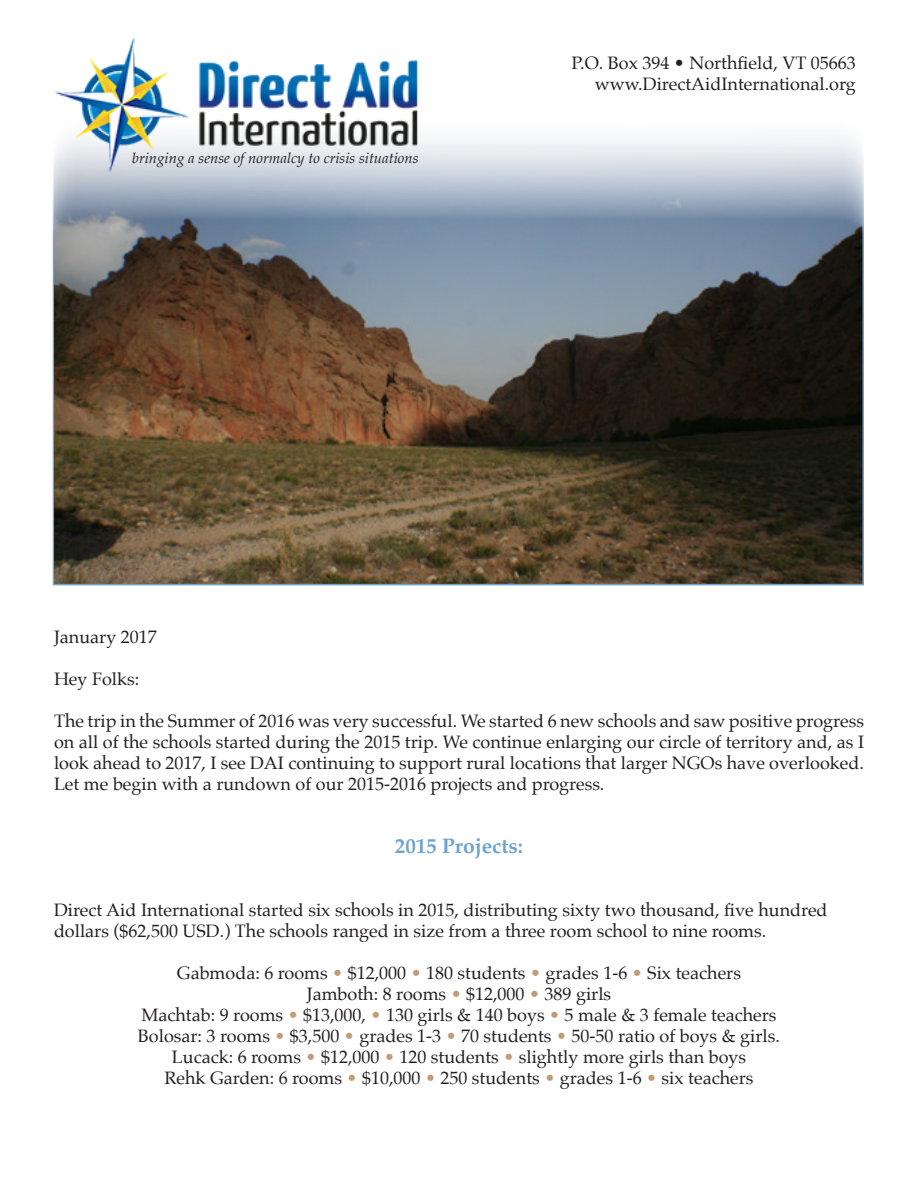
<style>
.page{position:relative;width:918px;height:1188px;background:#fff}
.page>*{position:absolute;margin:0;border:0;box-sizing:border-box;transform-origin:0 0}
.No_Spacing{font:700 21px "Palatino";color:#6da4cd}
.No_Spacing-2{font:18px/21px "Palatino";color:#231f20;text-align:justify}
.t1{font:italic 14.85px "Palatino";color:#231f20}
.s1{color:#c19c76}
</style>
<div class="page">
<svg style="left:52px;top:111px;width:812px;height:475px;background:#6b665e"></svg>
<img style="left:54px;top:38px;width:363px;height:134px">
<p class="t1" style="left:132px;top:145px;width:288px">bringing a sense of normalcy to crisis situations</p>
<p class="No_Spacing-2" style="left:572px;top:52px;width:286px">P.O. Box 394 • Northfield, VT 05663</p>
<p class="No_Spacing-2" style="left:595px;top:74px;width:262px">www.DirectAidInternational.org</p>
<p class="No_Spacing-2" style="left:54px;top:627px;width:104px">January 2017</p>
<p class="No_Spacing-2" style="left:54px;top:669px;width:87px">Hey Folks:</p>
<p class="No_Spacing-2" style="left:54px;top:711px;width:812px">The trip in the Summer of 2016 was very successful. We started 6 new schools and saw positive progress on all of the schools started during the 2015 trip. We continue enlarging our circle of territory and, as I look ahead to 2017, I see DAI continuing to support rural locations that larger NGOs have overlooked.<br>Let me begin with a rundown of our 2015-2016 projects and progress.</p>
<p class="No_Spacing" style="left:395px;top:828px;width:130px">2015 Projects:</p>
<p class="No_Spacing-2" style="left:54px;top:900px;width:775px">Direct Aid International started six schools in 2015, distributing sixty two thousand, five hundred</p>
<p class="No_Spacing-2" style="left:54px;top:921px;width:714px">dollars ($62,500 USD.) The schools ranged in size from a three room school to nine rooms.</p>
<p class="No_Spacing-2" style="left:177px;top:963px;width:566px">Gabmoda: 6 rooms <span class="s1">•</span> $12,000 <span class="s1">•</span> 180 students <span class="s1">•</span> grades 1-6 <span class="s1">•</span> Six teachers</p>
<p class="No_Spacing-2" style="left:307px;top:984px;width:306px">Jamboth: 8 rooms <span class="s1">•</span> $12,000 <span class="s1">•</span> 389 girls</p>
<p class="No_Spacing-2" style="left:141px;top:1005px;width:637px">Machtab: 9 rooms <span class="s1">•</span> $13,000, <span class="s1">•</span> 130 girls &amp; 140 boys <span class="s1">•</span> 5 male &amp; 3 female teachers</p>
<p class="No_Spacing-2" style="left:138px;top:1026px;width:644px">Bolosar: 3 rooms <span class="s1">•</span> $3,500 <span class="s1">•</span> grades 1-3 <span class="s1">•</span> 70 students <span class="s1">•</span> 50-50 ratio of boys &amp; girls.</p>
<p class="No_Spacing-2" style="left:172px;top:1047px;width:576px">Lucack: 6 rooms <span class="s1">•</span> $12,000 <span class="s1">•</span> 120 students <span class="s1">•</span> slightly more girls than boys</p>
<p class="No_Spacing-2" style="left:164px;top:1068px;width:591px">Rehk Garden: 6 rooms <span class="s1">•</span> $10,000 <span class="s1">•</span> 250 students <span class="s1">•</span> grades 1-6 <span class="s1">•</span> six teachers</p>
</div>
